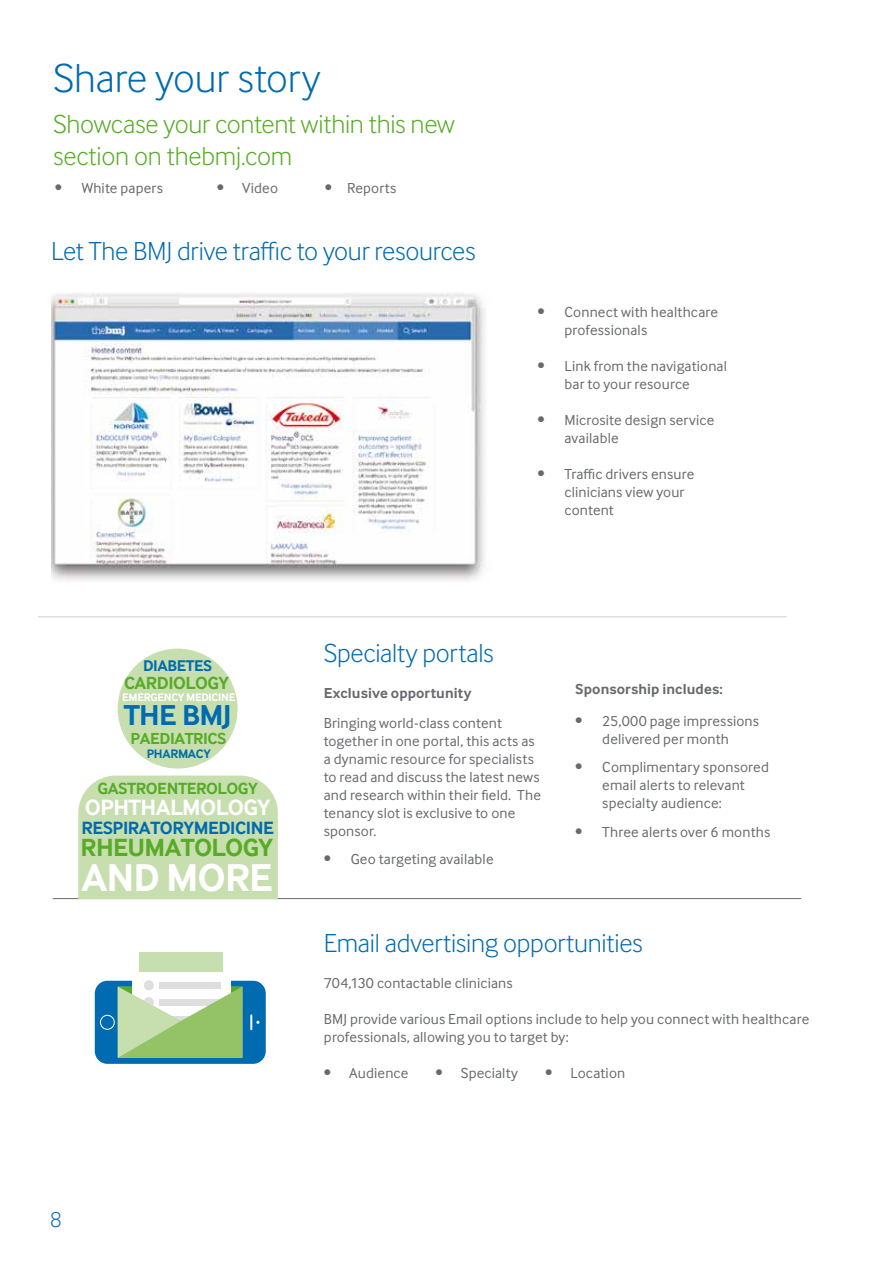
<style>
.page{position:relative;width:893px;height:1263px;background:#fff}
.page>*{position:absolute;margin:0;border:0;box-sizing:border-box;transform-origin:0 0}
.t1{font:300 42px "Inter Face";letter-spacing:-.005em;color:#006bb0}
.t2{font:700 40.2px "Inter Face";letter-spacing:-.025em;color:#fff}
.t3{font:700 29.85px "Inter Face";letter-spacing:-.025em;color:#006bb0}
.t4{font:300 27px "Inter Face";letter-spacing:-.01em;color:#006bb0}
.t5{font:300 27px/32.4px "Inter Face";letter-spacing:-.01em;color:#57ab27}
.t6{font:700 25.8px "Inter Face";letter-spacing:-.025em;color:#57ab27}
.t7{font:700 22.95px "Inter Face";letter-spacing:-.025em;color:#fff}
.t8{font:300 22.5px "Inter Face";color:#006bb0}
.t9{font:700 18.45px "Inter Face";letter-spacing:-.025em;color:#006bb0}
.t10{font:700 18.15px "Inter Face";letter-spacing:-.025em;color:#57ab27}
.t11{font:700 16.8px "Inter Face";letter-spacing:-.025em;color:#57ab27}
.t12{font:700 16.5px "Inter Face";letter-spacing:-.025em;color:#57ab27}
.t13{font:700 16.05px "Inter Face";letter-spacing:-.025em;color:#006bb0}
.t14{font:15px/18px "Inter Face";letter-spacing:.01em;color:#68696e}
.t15{font:700 15px "Inter Face";letter-spacing:.005em;color:#68696e}
.t16{font:700 12.75px "Inter Face";letter-spacing:-.025em;color:#006bb0}
.t17{font:700 11.25px "Inter Face";letter-spacing:-.025em;color:#fff}
</style>
<div class="page">
<div style="left:95px;top:981px;width:171px;height:83px;background:#006bb0;border-radius:13px"></div>
<svg style="left:250px;top:1014px;width:9px;height:16px"></svg>
<div style="left:132px;top:944px;width:99px;height:89px;background:#fff"></div>
<div style="left:139px;top:952px;width:84px;height:20px;background:#c7deae"></div>
<div style="left:160px;top:982px;width:61px;height:7px;background:#dededf"></div>
<div style="left:144px;top:980px;width:10px;height:10px;background:#dededf;border-radius:50%"></div>
<svg style="left:100px;top:986px;width:142px;height:72px"></svg>
<hr style="left:38px;top:616px;width:748px;height:1px;background:#dededf">
<hr style="left:53px;top:898px;width:748px;height:1px;background:#68696e">
<div style="left:78px;top:775px;width:200px;height:123px;background:#c7deae"></div>
<div style="left:118px;top:649px;width:120px;height:119px;background:#c7deae;border-radius:50%"></div>
<img style="left:51px;top:293px;width:434px;height:288px">
<h1 class="t1" style="left:53px;top:54px;width:269px">Share your story</h1>
<h3 class="t5" style="left:53px;top:107px;width:403px">Showcase your content within this new section on thebmj.com</h3>
<p class="t14" style="left:55px;top:179px;width:110px">• White papers</p>
<p class="t14" style="left:217px;top:179px;width:63px">• Video</p>
<p class="t14" style="left:325px;top:179px;width:73px">• Reports</p>
<h3 class="t4" style="left:51px;top:235px;width:426px">Let The BMJ drive traffic to your resources</h3>
<p class="t14" style="left:564px;top:303px;width:155px;text-indent:-27px">• Connect with healthcare professionals</p>
<p class="t14" style="left:564px;top:357px;width:164px;text-indent:-27px">• Link from the navigational bar to your resource</p>
<p class="t14" style="left:564px;top:411px;width:151px;text-indent:-27px">• Microsite design service available</p>
<p class="t14" style="left:564px;top:465px;width:131px;text-indent:-27px">• Traffic drivers ensure clinicians view your content</p>
<p class="t13" style="left:143px;top:657px;width:70px">DIABETES</p>
<p class="t17" style="left:122px;top:690px;width:115px">EMERGENCY MEDICINE</p>
<p class="t10" style="left:124px;top:673px;width:106px">CARDIOLOGY</p>
<h3 class="t3" style="left:124px;top:698px;width:109px">THE BMJ</h3>
<p class="t12" style="left:130px;top:728px;width:97px">PAEDIATRICS</p>
<p class="t16" style="left:147px;top:746px;width:66px">PHARMACY</p>
<p class="t11" style="left:98px;top:779px;width:162px">GASTROENTEROLOGY</p>
<h3 class="t7" style="left:85px;top:794px;width:187px">OPHTHALMOLOGY</h3>
<p class="t9" style="left:81px;top:817px;width:194px">RESPIRATORYMEDICINE</p>
<h2 class="t2" style="left:81px;top:854px;width:193px">AND MORE</h2>
<h3 class="t6" style="left:81px;top:833px;width:194px">RHEUMATOLOGY</h3>
<h3 class="t4" style="left:324px;top:638px;width:171px">Specialty portals</h3>
<p class="t15" style="left:324px;top:684px;width:149px">Exclusive opportunity</p>
<p class="t14" style="left:324px;top:714px;width:219px">Bringing world-class content together in one portal, this acts as a dynamic resource for specialists to read and discuss the latest news and research within their field. The tenancy slot is exclusive to one sponsor.</p>
<p class="t14" style="left:324px;top:850px;width:171px">• Geo targeting available</p>
<p class="t15" style="left:575px;top:680px;width:149px">Sponsorship includes:</p>
<p class="t14" style="left:575px;top:711px;width:185px;text-align:center">• 25,000 page impressions delivered per month</p>
<p class="t14" style="left:602px;top:758px;width:168px;text-indent:-27px">• Complimentary sponsored email alerts to relevant specialty audience:</p>
<p class="t14" style="left:575px;top:822px;width:196px">• Three alerts over 6 months</p>
<h3 class="t4" style="left:324px;top:927px;width:321px">Email advertising opportunities</h3>
<p class="t14" style="left:324px;top:974px;width:190px">704,130 contactable clinicians</p>
<p class="t14" style="left:324px;top:1010px;width:487px">BMJ provide various Email options include to help you connect with healthcare professionals, allowing you to target by:</p>
<p class="t14" style="left:324px;top:1064px;width:86px">• Audience</p>
<p class="t14" style="left:435px;top:1064px;width:84px">• Specialty</p>
<p class="t14" style="left:545px;top:1064px;width:82px">• Location</p>
<h3 class="t8" style="left:50px;top:1207px;width:13px">8</h3>
</div>
